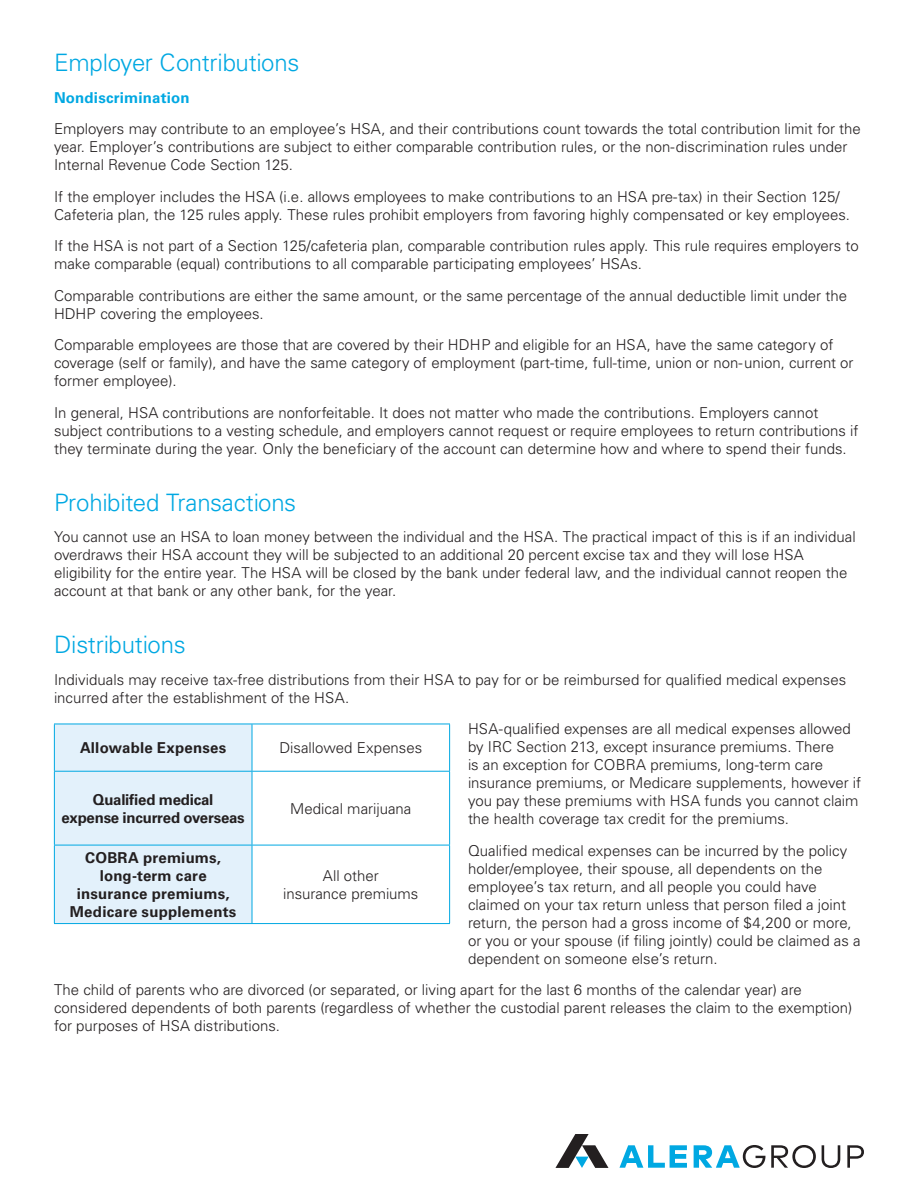
<style>
.page{position:relative;width:918px;height:1188px;background:#fff}
.page>*{position:absolute;margin:0;border:0;box-sizing:border-box;transform-origin:0 0}
.Header_Two_-_Blue_16{font:300 24px "Univers LT Pro 45";letter-spacing:-.02em;color:#00a8e2}
.Header_Two_-_Blue_16-2{font:300 24px "Univers LT Pro 45";color:#00a8e2}
.Body_Copy{font:300 15px/18px "Univers LT Pro 45";color:#231f20}
.t1{font:700 15px/18px "Univers LT Pro 65";letter-spacing:.01em;color:#231f20;text-align:center}
.t2{font:700 15px/18px "Univers LT Pro 65";letter-spacing:-.015em;color:#231f20;text-align:center}
.t3{font:700 15px "Univers LT Pro 65";letter-spacing:.01em;color:#00a8e2}
</style>
<div class="page">
<svg style="left:619px;top:1145px;width:68px;height:23px"></svg>
<svg style="left:694px;top:1145px;width:71px;height:23px"></svg>
<svg style="left:771px;top:1145px;width:45px;height:23px"></svg>
<svg style="left:822px;top:1145px;width:18px;height:23px"></svg>
<svg style="left:847px;top:1145px;width:17px;height:23px"></svg>
<svg style="left:555px;top:1134px;width:54px;height:34px"></svg>
<div style="left:55px;top:725px;width:197px;height:198px;background:#e3f1fb"></div>
<hr style="left:252px;top:724px;width:198px;height:1px;background:#00a8e2">
<hr style="left:449px;top:724px;width:1px;height:47px;background:#00a8e2">
<hr style="left:252px;top:771px;width:198px;height:1px;background:#00a8e2">
<hr style="left:449px;top:772px;width:1px;height:73px;background:#00a8e2">
<hr style="left:252px;top:845px;width:198px;height:1px;background:#00a8e2">
<hr style="left:449px;top:845px;width:1px;height:78px;background:#00a8e2">
<hr style="left:252px;top:923px;width:198px;height:1px;background:#00a8e2">
<hr style="left:54px;top:724px;width:198px;height:1px;background:#00a8e2">
<hr style="left:54px;top:724px;width:1px;height:47px;background:#00a8e2">
<hr style="left:252px;top:724px;width:1px;height:47px;background:#00a8e2">
<hr style="left:54px;top:771px;width:198px;height:1px;background:#00a8e2">
<hr style="left:54px;top:772px;width:1px;height:73px;background:#00a8e2">
<hr style="left:252px;top:772px;width:1px;height:73px;background:#00a8e2">
<hr style="left:54px;top:845px;width:198px;height:1px;background:#00a8e2">
<hr style="left:54px;top:845px;width:1px;height:78px;background:#00a8e2">
<hr style="left:252px;top:845px;width:1px;height:78px;background:#00a8e2">
<hr style="left:54px;top:923px;width:198px;height:1px;background:#00a8e2">
<p class="Header_Two_-_Blue_16" style="left:54px;top:47px;width:247px">Employer Contributions</p>
<p class="t3" style="left:54px;top:87px;width:137px">Nondiscrimination</p>
<p class="Body_Copy" style="left:54px;top:120px;width:808px">Employers may contribute to an employee’s HSA, and their contributions count towards the total contribution limit for the year. Employer’s contributions are subject to either comparable contribution rules, or the non-discrimination rules under<br>Internal Revenue Code Section 125.</p>
<p class="Body_Copy" style="left:54px;top:187px;width:798px">If the employer includes the HSA (i.e. allows employees to make contributions to an HSA pre-tax) in their Section 125/<br>Cafeteria plan, the 125 rules apply. These rules prohibit employers from favoring highly compensated or key employees.</p>
<p class="Body_Copy" style="left:54px;top:237px;width:806px">If the HSA is not part of a Section 125/cafeteria plan, comparable contribution rules apply. This rule requires employers to make comparable (equal) contributions to all comparable participating employees’ HSAs.</p>
<p class="Body_Copy" style="left:54px;top:286px;width:795px">Comparable contributions are either the same amount, or the same percentage of the annual deductible limit under the<br>HDHP covering the employees.</p>
<p class="Body_Copy" style="left:54px;top:336px;width:801px">Comparable employees are those that are covered by their HDHP and eligible for an HSA, have the same category of coverage (self or family), and have the same category of employment (part-time, full-time, union or non-union, current or former employee).</p>
<p class="Body_Copy" style="left:54px;top:403px;width:806px">In general, HSA contributions are nonforfeitable. It does not matter who made the contributions. Employers cannot subject contributions to a vesting schedule, and employers cannot request or require employees to return contributions if they terminate during the year. Only the beneficiary of the account can determine how and where to spend their funds.</p>
<p class="Header_Two_-_Blue_16" style="left:54px;top:487px;width:244px">Prohibited Transactions</p>
<p class="Body_Copy" style="left:54px;top:528px;width:803px">You cannot use an HSA to loan money between the individual and the HSA. The practical impact of this is if an individual overdraws their HSA account they will be subjected to an additional 20 percent excise tax and they will lose HSA eligibility for the entire year. The HSA will be closed by the bank under federal law, and the individual cannot reopen the account at that bank or any other bank, for the year.</p>
<p class="Header_Two_-_Blue_16-2" style="left:54px;top:629px;width:133px">Distributions</p>
<p class="Body_Copy" style="left:54px;top:670px;width:794px">Individuals may receive tax-free distributions from their HSA to pay for or be reimbursed for qualified medical expenses incurred after the establishment of the HSA.</p>
<p class="Body_Copy" style="left:468px;top:720px;width:395px">HSA-qualified expenses are all medical expenses allowed by IRC Section 213, except insurance premiums. There<br>is an exception for COBRA premiums, long-term care insurance premiums, or Medicare supplements, however if you pay these premiums with HSA funds you cannot claim the health coverage tax credit for the premiums.</p>
<p class="Body_Copy" style="left:468px;top:841px;width:394px">Qualified medical expenses can be incurred by the policy holder/employee, their spouse, all dependents on the employee’s tax return, and all people you could have claimed on your tax return unless that person filed a joint return, the person had a gross income of $4,200 or more, or you or your spouse (if filing jointly) could be claimed as a dependent on someone else’s return.</p>
<p class="Body_Copy" style="left:54px;top:981px;width:800px">The child of parents who are divorced (or separated, or living apart for the last 6 months of the calendar year) are considered dependents of both parents (regardless of whether the custodial parent releases the claim to the exemption) for purposes of HSA distributions.</p>
<p class="t1" style="left:80px;top:738px;width:148px">Allowable Expenses</p>
<p class="Body_Copy" style="left:279px;top:738px;width:144px">Disallowed Expenses</p>
<p class="t2" style="left:62px;top:790px;width:185px">Qualified medical<br>expense incurred overseas</p>
<p class="Body_Copy" style="left:290px;top:799px;width:123px">Medical marijuana</p>
<p class="t1" style="left:70px;top:848px;width:168px">COBRA premiums, long-term care insurance premiums,<br>Medicare supplements</p>
<p class="Body_Copy" style="left:283px;top:866px;width:137px;text-align:center">All other<br>insurance premiums</p>
</div>
